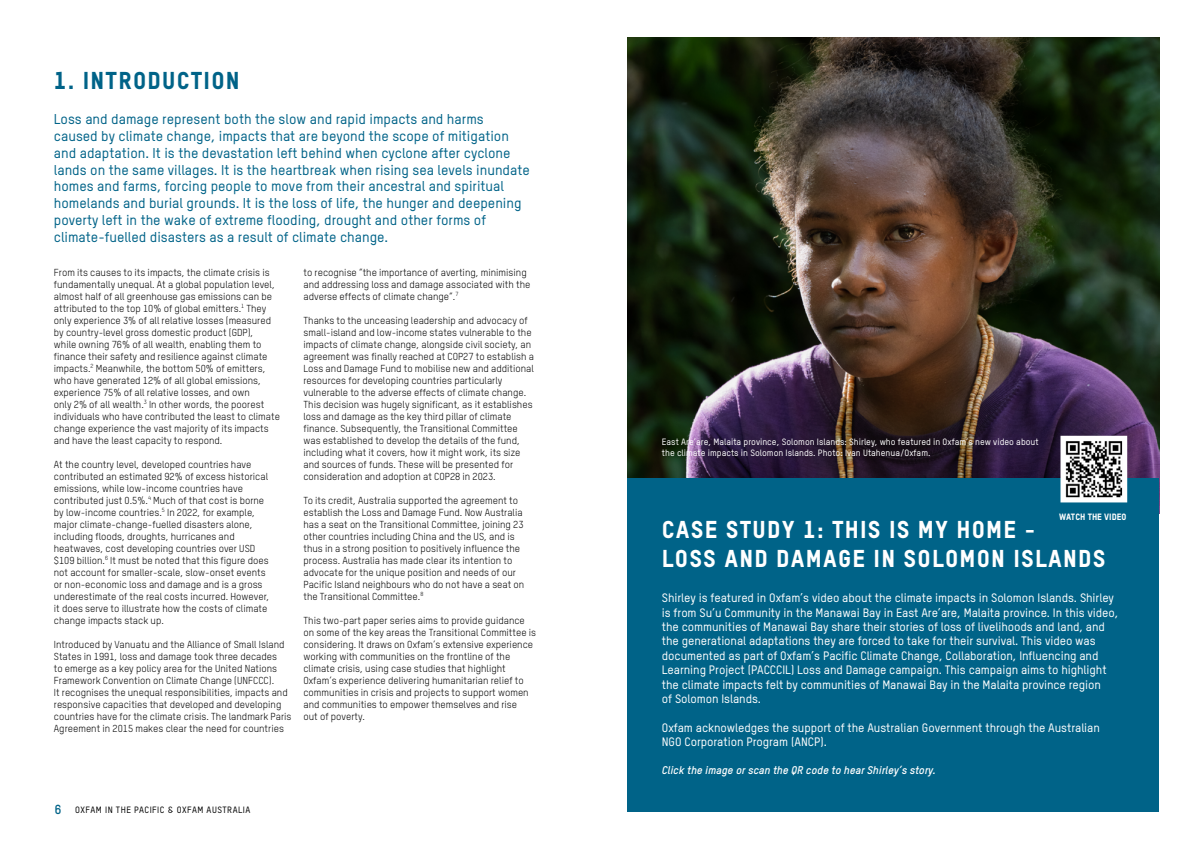
<style>
.page{position:relative;width:1191px;height:842px;background:#fff}
.page>*{position:absolute;margin:0;border:0;box-sizing:border-box;transform-origin:0 0}
.t1{font:24px/28.8px "Oxfam TSTARPRO Headline";letter-spacing:.05em;color:#fff}
.t2{font:24px "Oxfam TSTARPRO Headline";letter-spacing:.05em;color:#006388}
.t3{font:500 14px/16.8px "Oxfam TSTARPRO";color:#006388}
.t4{font:500 12px/14.4px "Oxfam TSTARPRO";letter-spacing:-.005em;color:#fff}
.t5{font:italic 700 11px "Oxfam TSTARPRO";letter-spacing:-.005em;color:#fff}
.t6{font:10px/12px "Oxfam TSTARPRO";color:#000}
.t7{font:500 9px/10.8px "Oxfam TSTARPRO";color:#fff}
.t8{font:500 9px "Oxfam TSTARPRO";letter-spacing:.05em;color:#000}
.t9{font:9px "Oxfam TSTARPRO Headline";color:#fff}
.s1{font-weight:700;font-size:13px;color:#006388}
</style>
<div class="page">
<img style="left:627px;top:37px;width:532px;height:441px">
<div style="left:627px;top:478px;width:532px;height:333px;background:#006388"></div>
<svg style="left:1058px;top:433px;width:71px;height:70px"></svg>
<h1 class="t2" style="left:54px;top:66px;width:187px">1. INTRODUCTION</h1>
<p class="t3" style="left:54px;top:111px;width:477px">Loss and damage represent both the slow and rapid impacts and harms caused by climate change, impacts that are beyond the scope of mitigation and adaptation. It is the devastation left behind when cyclone after cyclone lands on the same villages. It is the heartbreak when rising sea levels inundate homes and farms, forcing people to move from their ancestral and spiritual homelands and burial grounds. It is the loss of life, the hunger and deepening poverty left in the wake of extreme flooding, drought and other forms of climate-fuelled disasters as a result of climate change.</p>
<p class="t6" style="left:54px;top:266px;width:228px">From its causes to its impacts, the climate crisis is fundamentally unequal. At a global population level, almost half of all greenhouse gas emissions can be attributed to the top 10% of global emitters.<sup>1</sup> They only experience 3% of all relative losses (measured by country-level gross domestic product (GDP),<br>while owning 76% of all wealth, enabling them to finance their safety and resilience against climate impacts.<sup>2</sup> Meanwhile, the bottom 50% of emitters, who have generated 12% of all global emissions, experience 75% of all relative losses, and own<br>only 2% of all wealth.<sup>3</sup> In other words, the poorest individuals who have contributed the least to climate change experience the vast majority of its impacts and have the least capacity to respond.</p>
<p class="t6" style="left:54px;top:458px;width:217px">At the country level, developed countries have contributed an estimated 92% of excess historical emissions, while low-income countries have contributed just 0.5%.<sup>4</sup> Much of that cost is borne by low-income countries.<sup>5</sup> In 2022, for example, major climate-change-fuelled disasters alone, including floods, droughts, hurricanes and heatwaves, cost developing countries over USD $109 billion.<sup>6</sup> It must be noted that this figure does not account for smaller-scale, slow-onset events or non-economic loss and damage and is a gross underestimate of the real costs incurred. However, it does serve to illustrate how the costs of climate change impacts stack up.</p>
<p class="t6" style="left:54px;top:638px;width:239px">Introduced by Vanuatu and the Alliance of Small Island States in 1991, loss and damage took three decades<br>to emerge as a key policy area for the United Nations Framework Convention on Climate Change (UNFCCC).<br>It recognises the unequal responsibilities, impacts and responsive capacities that developed and developing countries have for the climate crisis. The landmark Paris Agreement in 2015 makes clear the need for countries</p>
<p class="t6" style="left:303px;top:266px;width:228px">to recognise “the importance of averting, minimising and addressing loss and damage associated with the adverse effects of climate change”.<sup>7</sup></p>
<p class="t6" style="left:303px;top:314px;width:232px">Thanks to the unceasing leadership and advocacy of small-island and low-income states vulnerable to the impacts of climate change, alongside civil society, an agreement was finally reached at COP27 to establish a Loss and Damage Fund to mobilise new and additional resources for developing countries particularly vulnerable to the adverse effects of climate change.<br>This decision was hugely significant, as it establishes loss and damage as the key third pillar of climate finance. Subsequently, the Transitional Committee was established to develop the details of the fund, including what it covers, how it might work, its size and sources of funds. These will be presented for consideration and adoption at COP28 in 2023.</p>
<p class="t6" style="left:303px;top:494px;width:222px">To its credit, Australia supported the agreement to establish the Loss and Damage Fund. Now Australia has a seat on the Transitional Committee, joining 23 other countries including China and the US, and is thus in a strong position to positively influence the process. Australia has made clear its intention to advocate for the unique position and needs of our Pacific Island neighbours who do not have a seat on the Transitional Committee.<sup>8</sup></p>
<p class="t6" style="left:303px;top:614px;width:234px">This two-part paper series aims to provide guidance on some of the key areas the Transitional Committee is considering. It draws on Oxfam’s extensive experience working with communities on the frontline of the climate crisis, using case studies that highlight Oxfam’s experience delivering humanitarian relief to communities in crisis and projects to support women and communities to empower themselves and rise<br>out of poverty.</p>
<p class="t8" style="left:55px;top:804px;width:197px"><span class="s1">6</span> OXFAM IN THE PACIFIC &amp; OXFAM AUSTRALIA</p>
<p class="t7" style="left:662px;top:436px;width:378px">East Are’are, Malaita province, Solomon Islands: Shirley, who featured in Oxfam’s new video about the climate impacts in Solomon Islands. Photo: Ivan Utahenua/Oxfam.</p>
<p class="t9" style="left:1059px;top:511px;width:69px">WATCH THE VIDEO</p>
<h1 class="t1" style="left:662px;top:515px;width:445px">CASE STUDY 1: THIS IS MY HOME -<br>LOSS AND DAMAGE IN SOLOMON ISLANDS</h1>
<p class="t4" style="left:662px;top:591px;width:458px">Shirley is featured in Oxfam’s video about the climate impacts in Solomon Islands. Shirley is from Su’u Community in the Manawai Bay in East Are’are, Malaita province. In this video, the communities of Manawai Bay share their stories of loss of livelihoods and land, and the generational adaptations they are forced to take for their survival. This video was documented as part of Oxfam’s Pacific Climate Change, Collaboration, Influencing and Learning Project (PACCCIL) Loss and Damage campaign. This campaign aims to highlight the climate impacts felt by communities of Manawai Bay in the Malaita province region<br>of Solomon Islands.</p>
<p class="t4" style="left:662px;top:720px;width:439px">Oxfam acknowledges the support of the Australian Government through the Australian<br>NGO Corporation Program (ANCP).</p>
<p class="t5" style="left:662px;top:763px;width:275px">Click the image or scan the QR code to hear Shirley’s story.</p>
</div>
